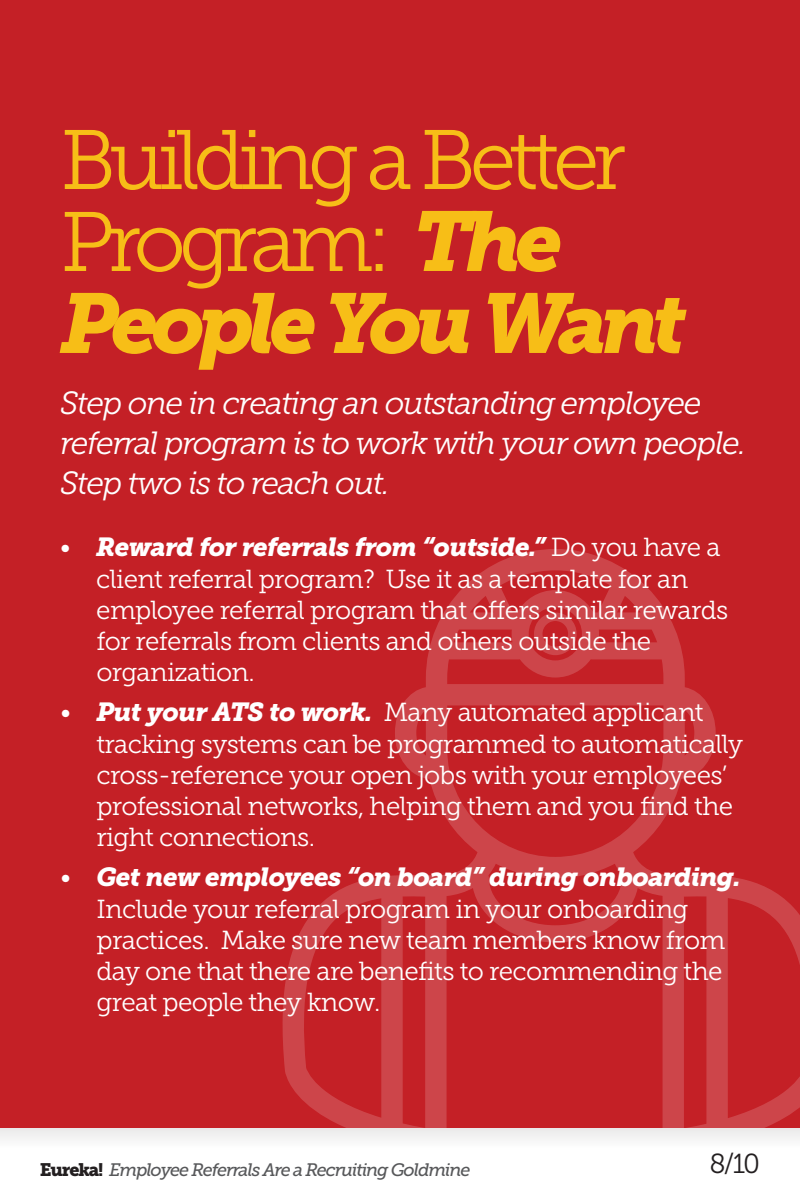
<style>
.page{position:relative;width:800px;height:1200px;background:#fff}
.page>*{position:absolute;margin:0;border:0;box-sizing:border-box;transform-origin:0 0}
.t1{font:84px/82px "Museo Slab 300";letter-spacing:-.08em;color:#f7be17}
.t2{font:italic 84px "Museo Slab 900";letter-spacing:-.08em;color:#f7be17}
.t3{font:italic 32px/40px "Museo Slab 300";letter-spacing:-.045em;color:#fff}
.t4{font:27.5px "Museo Slab 300";color:#231f20}
.t5{font:26px/31.2px "Museo Slab 300";letter-spacing:-.025em;color:#fff}
.t6{font:italic 26px "Museo Slab 900";letter-spacing:-.025em;color:#fff}
.t7{font:italic 18px "Museo Slab 500";letter-spacing:-.06em;color:#57585a}
.s1{font-family:"Museo Slab 900";font-style:italic}
.s2{font-family:"Museo Slab 300";font-style:normal}
.s3{font-family:"Museo Slab 900";font-style:normal;color:#231f20}
</style>
<div class="page">
<div style="left:0;top:1128px;width:800px;height:20px;background:#f3f3f3"></div>
<div style="left:0;top:0;width:800px;height:1128px;background:#c42026"></div>
<svg style="left:282px;top:549px;width:518px;height:579px"></svg>
<svg style="left:534px;top:612px;width:43px;height:43px"></svg>
<h1 class="t1" style="left:60px;top:120px;width:567px">Building a Better<br>Program: <span class="s1">The</span></h1>
<h1 class="t2" style="left:60px;top:276px;width:628px">People You Want</h1>
<p class="t3" style="left:60px;top:383px;width:688px">Step one in creating an outstanding employee referral program is to work with your own people.<br>Step two is to reach out.</p>
<p class="t6" style="left:60px;top:533px;width:662px"><span class="s2">•</span> Reward for referrals from “outside.” <span class="s2">Do you have a</span></p>
<p class="t5" style="left:96px;top:563px;width:634px">client referral program? Use it as a template for an employee referral program that offers similar rewards for referrals from clients and others outside the organization.</p>
<p class="t5" style="left:96px;top:697px;width:648px;text-indent:-36px">• <span class="s1">Put your ATS to work.</span> Many automated applicant tracking systems can be programmed to automatically cross-reference your open jobs with your employees’ professional networks, helping them and you find the right connections.</p>
<p class="t6" style="left:60px;top:863px;width:682px"><span class="s2">•</span> Get new employees “on board” during onboarding.</p>
<p class="t5" style="left:96px;top:893px;width:630px">Include your referral program in your onboarding practices. Make sure new team members know from day one that there are benefits to recommending the great people they know.</p>
<p class="t7" style="left:40px;top:1160px;width:432px"><span class="s3">Eureka!</span> Employee Referrals Are a Recruiting Goldmine</p>
<p class="t4" style="left:709px;top:1149px;width:52px">8/10</p>
</div>
